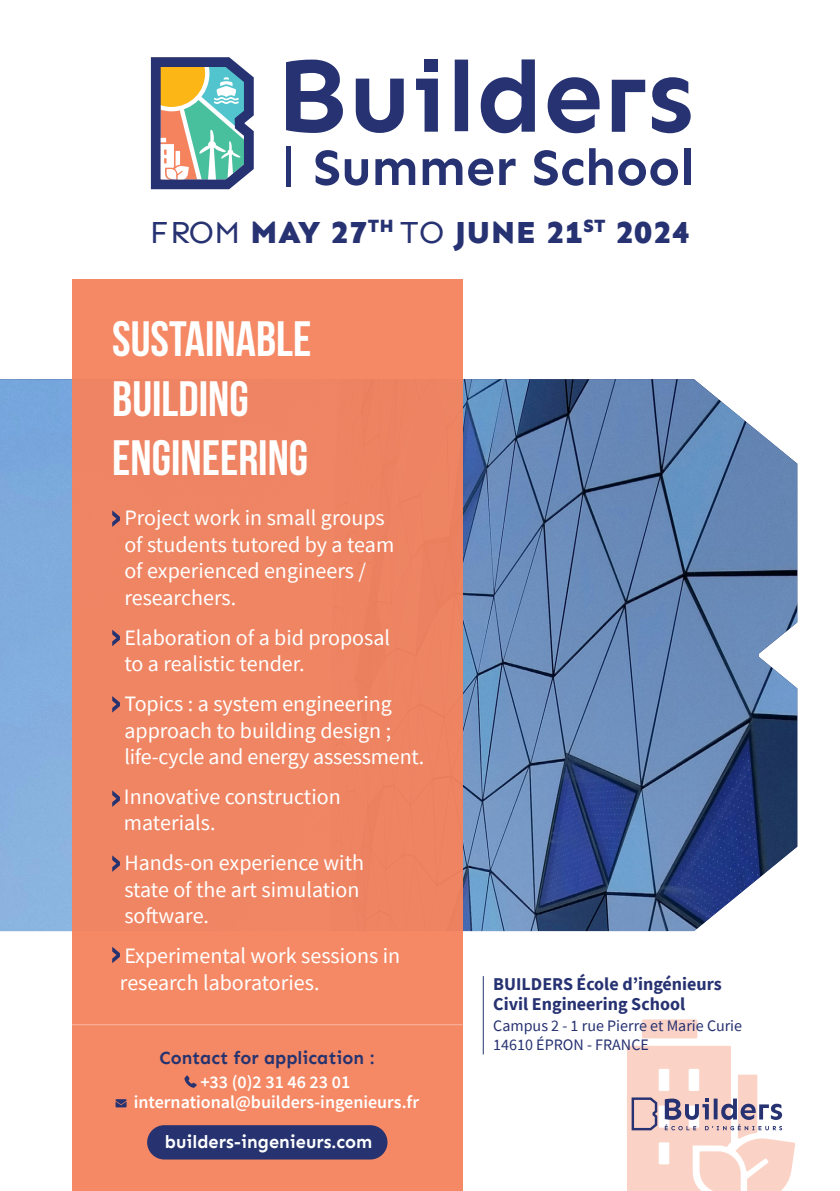
<style>
.page{position:relative;width:840px;height:1191px;background:#fff}
.page>*{position:absolute;margin:0;border:0;box-sizing:border-box;transform-origin:0 0}
.t1{font:700 49.6px/59.6px "Bebas Neue";color:#fff}
.t2{font:800 32px "Sen";color:#273272}
.t3{font:22px/26.4px "Source Sans Pro";color:#fff}
.t4{font:600 18px "Source Sans Pro";color:#fff}
.t5{font:700 18px "Source Sans Pro";color:#273272}
.t6{font:700 18px "Sen";color:#fff}
.t7{font:700 18px "Sen";color:#263370}
.t8{font:16px "Source Sans Pro";color:#273272}
.s1{font-weight:400}
</style>
<div class="page">
<img style="left:0;top:379px;width:796px;height:552px">
<div style="left:72px;top:279px;width:390px;height:912px;background:#f5835d"></div>
<hr style="left:72px;top:1024px;width:390px;height:1px;background:#fff">
<div style="left:641px;top:1019px;width:56px;height:19px;background:#fbd3c6"></div>
<svg style="left:627px;top:1045px;width:168px;height:146px"></svg>
<svg style="left:112px;top:510px;width:8px;height:17px"></svg>
<svg style="left:112px;top:629px;width:8px;height:17px"></svg>
<svg style="left:112px;top:696px;width:8px;height:16px"></svg>
<svg style="left:112px;top:790px;width:8px;height:17px"></svg>
<svg style="left:112px;top:855px;width:8px;height:16px"></svg>
<svg style="left:112px;top:947px;width:8px;height:16px"></svg>
<div style="left:147px;top:1125px;width:240px;height:34px;background:#263370;border-radius:17px"></div>
<hr style="left:482px;top:976px;width:1px;height:78px;background:#263370">
<hr style="left:286px;top:147px;width:4px;height:40px;background:#273272">
<svg style="left:286px;top:59px;width:404px;height:74px"></svg>
<svg style="left:315px;top:150px;width:53px;height:36px"></svg>
<svg style="left:375px;top:158px;width:40px;height:27px"></svg>
<svg style="left:422px;top:158px;width:40px;height:27px"></svg>
<svg style="left:468px;top:158px;width:25px;height:28px"></svg>
<svg style="left:499px;top:159px;width:16px;height:26px"></svg>
<svg style="left:534px;top:148px;width:78px;height:38px"></svg>
<svg style="left:618px;top:158px;width:59px;height:28px"></svg>
<div style="left:683px;top:148px;width:7px;height:37px;background:#273272"></div>
<svg style="left:150px;top:57px;width:104px;height:132px"></svg>
<svg style="left:184px;top:1075px;width:13px;height:12px"></svg>
<svg style="left:115px;top:1099px;width:11px;height:8px"></svg>
<p class="t2" style="left:150px;top:214px;width:541px"><span class="s1">FROM</span> MAY 27<sup>TH</sup> <span class="s1">TO</span> JUNE 21<sup>ST</sup> 2024</p>
<p class="t1" style="left:112px;top:309px;width:200px">SUSTAINABLE<br>BUILDING</p>
<p class="t1" style="left:112px;top:428px;width:197px">ENGINEERING</p>
<p class="t3" style="left:124px;top:505px;width:271px">Project work in small groups of students tutored by a team of experienced engineers / researchers.</p>
<p class="t3" style="left:124px;top:624px;width:267px">Elaboration of a bid proposal to a realistic tender.</p>
<p class="t3" style="left:124px;top:690px;width:301px">Topics : a system engineering approach to building design ; life-cycle and energy assessment.</p>
<p class="t3" style="left:124px;top:783px;width:218px">Innovative construction materials.</p>
<p class="t3" style="left:124px;top:849px;width:241px">Hands-on experience with state of the art simulation software.</p>
<p class="t3" style="left:120px;top:942px;width:282px">Experimental work sessions in research laboratories.</p>
<p class="t7" style="left:159px;top:1047px;width:217px">Contact for application :</p>
<p class="t4" style="left:200px;top:1070px;width:151px">+33 (0)2 31 46 23 01</p>
<p class="t4" style="left:134px;top:1090px;width:287px">international@builders-ingenieurs.fr</p>
<p class="t6" style="left:165px;top:1131px;width:209px">builders-ingenieurs.com</p>
<p class="t5" style="left:493px;top:971px;width:230px">BUILDERS École d’ingénieurs</p>
<p class="t5" style="left:493px;top:991px;width:193px">Civil Engineering School</p>
<p class="t8" style="left:493px;top:1015px;width:250px">Campus 2 - 1 rue Pierre et Marie Curie</p>
<p class="t8" style="left:493px;top:1035px;width:157px">14610 ÉPRON - FRANCE</p>
</div>
